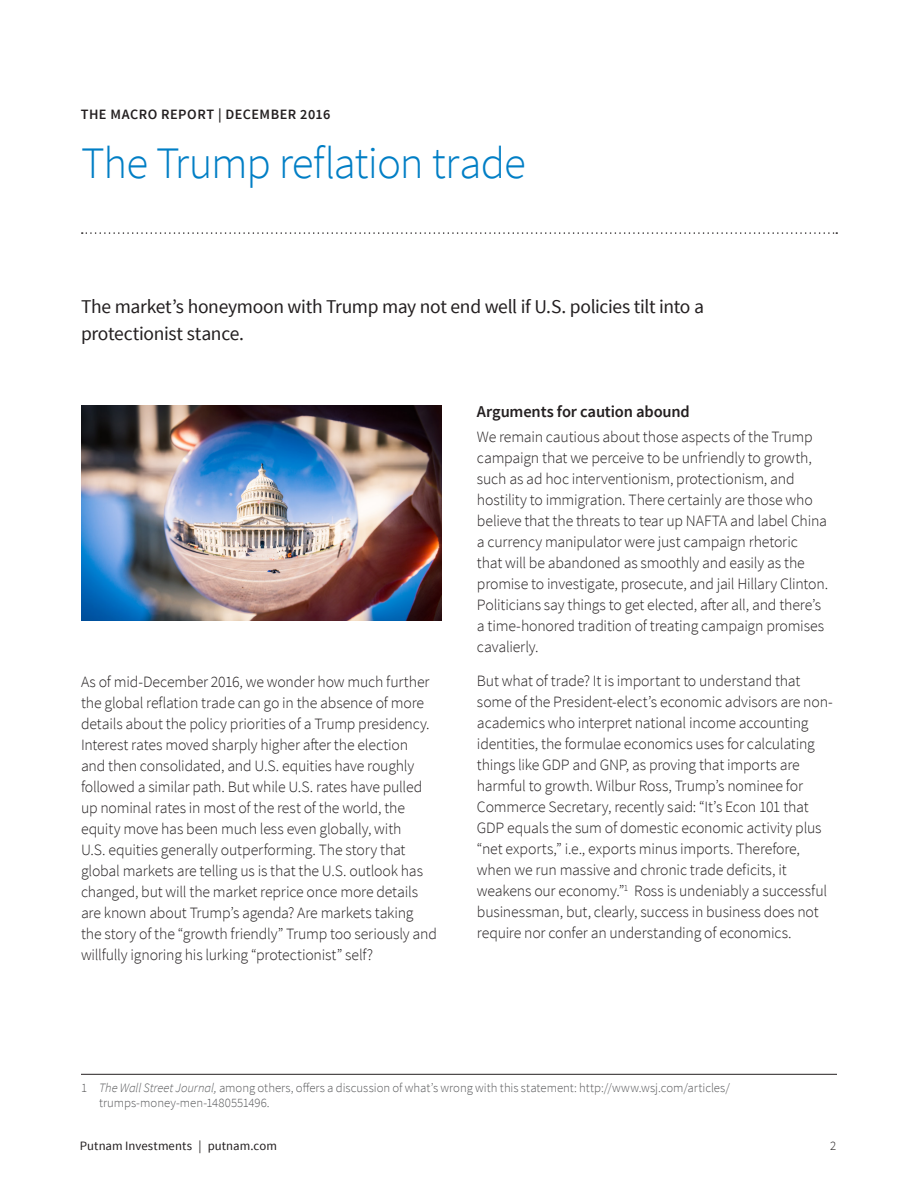
<style>
.page{position:relative;width:918px;height:1188px;background:#fff}
.page>*{position:absolute;margin:0;border:0;box-sizing:border-box;transform-origin:0 0}
.Section_head{font:300 45px "Source Sans Pro";letter-spacing:-.025em;color:#007ec5}
.Section_intro{font:19.5px/27px "Source Sans Pro";letter-spacing:-.015em;color:#231f20}
.Subhead{font:600 16.5px "Source Sans Pro";letter-spacing:-.01em;color:#231f20}
.Body{font:300 15.75px/21px "Source Sans Pro";letter-spacing:-.01em;color:#231f20}
.t1{font:600 14.25px "Source Sans Pro";letter-spacing:.035em;color:#231f20}
.Footnote_with_indent{font:300 12.75px/15px "Source Sans Pro";color:#57585a}
.t2{font:12.75px "Source Sans Pro";letter-spacing:.005em;color:#231f20}
.Folio{font:300 12.75px "Source Sans Pro";color:#231f20}
.s1{font-style:italic}
</style>
<div class="page">
<hr style="left:81px;top:1074px;width:756px;height:1px;background:#231f20">
<img style="left:81px;top:405px;width:360px;height:216px">
<svg style="left:82px;top:232px;width:755px;height:2px"></svg>
<p class="t1" style="left:81px;top:105px;width:251px">THE MACRO REPORT | DECEMBER 2016</p>
<p class="Section_head" style="left:81px;top:136px;width:446px">The Trump reflation trade</p>
<p class="Section_intro" style="left:81px;top:294px;width:625px">The market’s honeymoon with Trump may not end well if U.S. policies tilt into a protectionist stance.</p>
<p class="Body" style="left:81px;top:671px;width:358px">As of mid-December 2016, we wonder how much further the global reflation trade can go in the absence of more details about the policy priorities of a Trump presidency.<br>Interest rates moved sharply higher after the election<br>and then consolidated, and U.S. equities have roughly followed a similar path. But while U.S. rates have pulled up nominal rates in most of the rest of the world, the equity move has been much less even globally, with<br>U.S. equities generally outperforming. The story that global markets are telling us is that the U.S. outlook has changed, but will the market reprice once more details are known about Trump’s agenda? Are markets taking the story of the “growth friendly” Trump too seriously and willfully ignoring his lurking “protectionist” self?</p>
<p class="Subhead" style="left:477px;top:401px;width:214px">Arguments for caution abound</p>
<p class="Body" style="left:477px;top:426px;width:353px">We remain cautious about those aspects of the Trump campaign that we perceive to be unfriendly to growth, such as ad hoc interventionism, protectionism, and hostility to immigration. There certainly are those who believe that the threats to tear up NAFTA and label China a currency manipulator were just campaign rhetoric<br>that will be abandoned as smoothly and easily as the promise to investigate, prosecute, and jail Hillary Clinton.<br>Politicians say things to get elected, after all, and there’s a time-honored tradition of treating campaign promises cavalierly.</p>
<p class="Body" style="left:477px;top:670px;width:357px">But what of trade? It is important to understand that some of the President-elect’s economic advisors are non&shy;academics who interpret national income accounting identities, the formulae economics uses for calculating things like GDP and GNP, as proving that imports are harmful to growth. Wilbur Ross, Trump’s nominee for Commerce Secretary, recently said: “It’s Econ 101 that GDP equals the sum of domestic economic activity plus “net exports,” i.e., exports minus imports. Therefore, when we run massive and chronic trade deficits, it weakens our economy.”<sup>1</sup> Ross is undeniably a successful businessman, but, clearly, success in business does not require nor confer an understanding of economics.</p>
<p class="Footnote_with_indent" style="left:99px;top:1080px;width:632px;text-indent:-18px">1 <span class="s1">The Wall Street Journal,</span> among others, offers a discussion of what’s wrong with this statement: http://www.wsj.com/articles/ trumps-money-men-1480551496.</p>
<p class="t2" style="left:80px;top:1138px;width:199px">Putnam Investments | putnam.com</p>
<p class="Folio" style="left:830px;top:1138px;width:8px">2</p>
</div>
